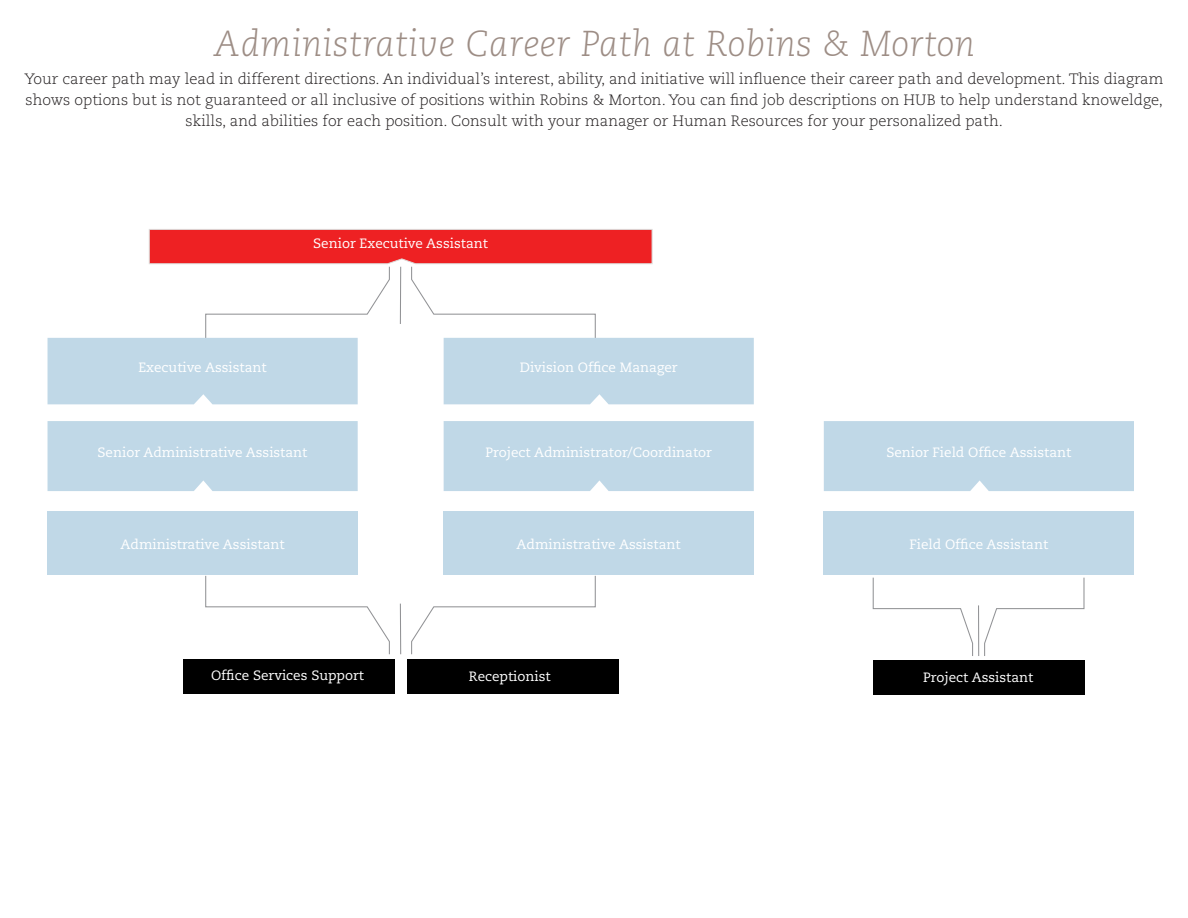
<style>
.page{position:relative;width:1188px;height:918px;background:#fff}
.page>*{position:absolute;margin:0;border:0;box-sizing:border-box;transform-origin:0 0}
.t1{font:italic 300 36px "Caecilia LT Std";letter-spacing:.01em;color:#9d8d85}
.t2{font:300 15px/21px "Caecilia LT Std";color:#231f20;text-align:center}
.t3{font:13.5px "Caecilia LT Std";color:#fff}
</style>
<div class="page">
<svg style="left:205px;top:266px;width:391px;height:389px"></svg>
<div style="left:407px;top:659px;width:212px;height:34px;background:#000"></div>
<div style="left:873px;top:661px;width:212px;height:34px;background:#000"></div>
<div style="left:183px;top:659px;width:212px;height:34px;background:#000"></div>
<div style="left:149px;top:229px;width:504px;height:35px;background:#ee2123"></div>
<div style="left:444px;top:511px;width:310px;height:63px;background:#c0d8e7"></div>
<div style="left:444px;top:421px;width:310px;height:70px;background:#c0d8e7"></div>
<div style="left:444px;top:338px;width:310px;height:66px;background:#c0d8e7"></div>
<div style="left:48px;top:511px;width:310px;height:63px;background:#c0d8e7"></div>
<div style="left:48px;top:421px;width:310px;height:70px;background:#c0d8e7"></div>
<div style="left:48px;top:338px;width:310px;height:66px;background:#c0d8e7"></div>
<div style="left:824px;top:511px;width:310px;height:63px;background:#c0d8e7"></div>
<div style="left:824px;top:421px;width:310px;height:70px;background:#c0d8e7"></div>
<svg style="left:872px;top:577px;width:213px;height:79px"></svg>
<p class="t1" style="left:213px;top:24px;width:763px">Administrative Career Path at Robins &amp; Morton</p>
<p class="t2" style="left:24px;top:69px;width:1141px">Your career path may lead in different directions. An individual’s interest, ability, and initiative will influence their career path and development. This diagram shows options but is not guaranteed or all inclusive of positions within Robins &amp; Morton. You can find job descriptions on HUB to help understand knoweldge, skills, and abilities for each position. Consult with your manager or Human Resources for your personalized path.</p>
<p class="t3" style="left:138px;top:360px;width:130px">Executive Assistant</p>
<p class="t3" style="left:313px;top:235px;width:176px">Senior Executive Assistant</p>
<p class="t3" style="left:520px;top:360px;width:159px">Division Office Manager</p>
<p class="t3" style="left:98px;top:445px;width:211px">Senior Administrative Assistant</p>
<p class="t3" style="left:121px;top:537px;width:166px">Administrative Assistant</p>
<p class="t3" style="left:485px;top:444px;width:228px">Project Administrator/Coordinator</p>
<p class="t3" style="left:517px;top:537px;width:166px">Administrative Assistant</p>
<p class="t3" style="left:886px;top:445px;width:187px">Senior Field Office Assistant</p>
<p class="t3" style="left:910px;top:537px;width:140px">Field Office Assistant</p>
<p class="t3" style="left:211px;top:668px;width:155px">Office Services Support</p>
<p class="t3" style="left:469px;top:668px;width:83px">Receptionist</p>
<p class="t3" style="left:923px;top:669px;width:112px">Project Assistant</p>
</div>
